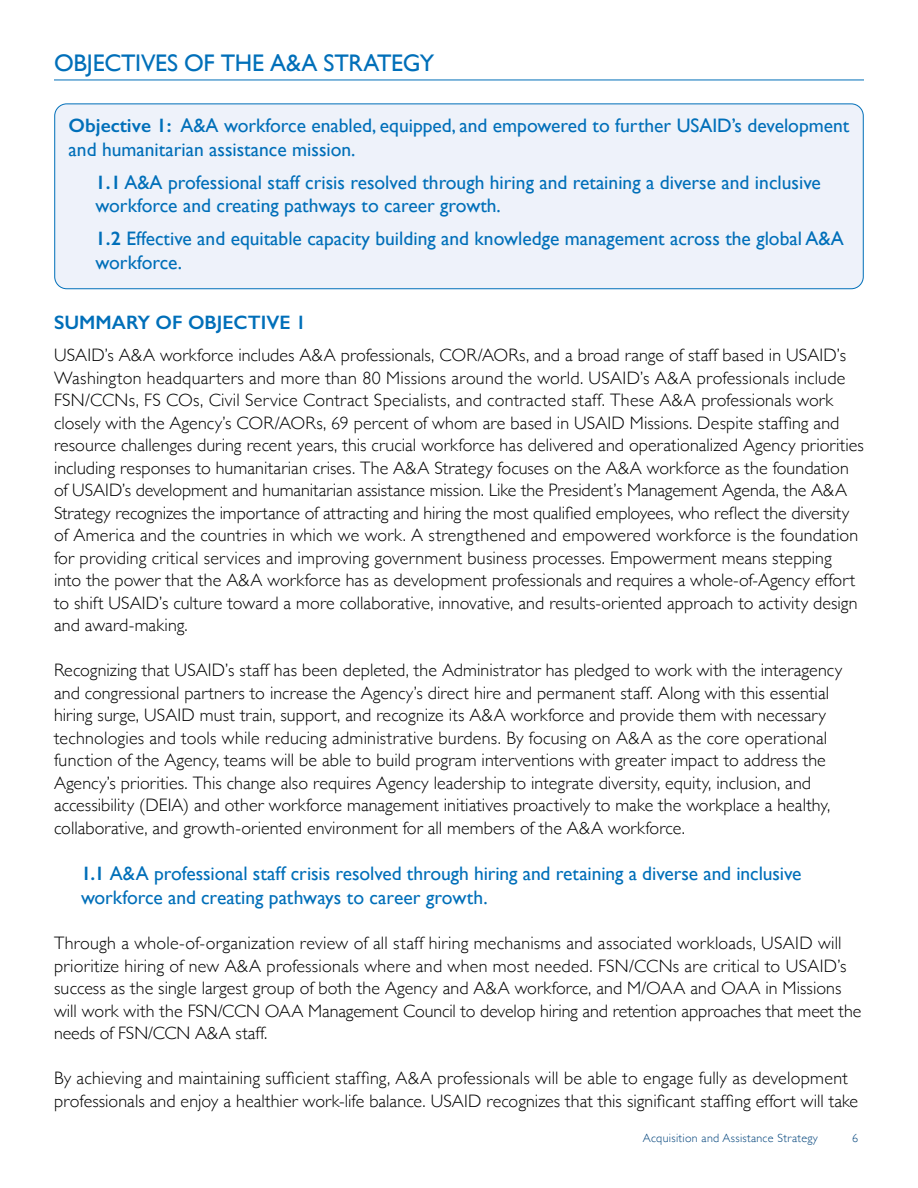
<style>
.page{position:relative;width:918px;height:1188px;background:#fff}
.page>*{position:absolute;margin:0;border:0;box-sizing:border-box;transform-origin:0 0}
.t1{font:24px "Gill Sans";letter-spacing:-.01em;color:#006fb9}
.t2{font:19.5px/24px "Gill Sans";color:#006fb9}
.t3{font:600 19.5px "Gill Sans";color:#006fb9}
.t4{font:300 18px/22.5px "Gill Sans";letter-spacing:.005em;color:#000}
.t5{font:300 12px "Gill Sans";letter-spacing:.025em;color:#00437b}
.s1{font-weight:600}
</style>
<div class="page">
<hr style="left:54px;top:80px;width:810px;height:1px;background:#006fb9">
<div style="left:55px;top:104px;width:808px;height:185px;background:#eef2fa;border-radius:12px"></div>
<div style="left:54px;top:104px;width:810px;height:185px;border:1px solid #006fb9;border-radius:12px"></div>
<h1 class="t1" style="left:54px;top:48px;width:382px">OBJECTIVES OF THE A&amp;A STRATEGY</h1>
<p class="t2" style="left:69px;top:113px;width:782px"><span class="s1">Objective 1:</span> A&amp;A workforce enabled, equipped, and empowered to further USAID’s development and humanitarian assistance mission.</p>
<p class="t2" style="left:96px;top:170px;width:727px;line-height:23.4px"><span class="s1">1.1</span> A&amp;A professional staff crisis resolved through hiring and retaining a diverse and inclusive workforce and creating pathways to career growth.</p>
<p class="t2" style="left:96px;top:227px;width:750px;line-height:23.4px"><span class="s1">1.2</span> Effective and equitable capacity building and knowledge management across the global A&amp;A workforce.</p>
<h3 class="t3" style="left:54px;top:310px;width:254px">SUMMARY OF OBJECTIVE 1</h3>
<p class="t4" style="left:54px;top:343px;width:811px">USAID’s A&amp;A workforce includes A&amp;A professionals, COR/AORs, and a broad range of staff based in USAID’s Washington headquarters and more than 80 Missions around the world. USAID’s A&amp;A professionals include FSN/CCNs, FS COs, Civil Service Contract Specialists, and contracted staff. These A&amp;A professionals work closely with the Agency’s COR/AORs, 69 percent of whom are based in USAID Missions. Despite staffing and resource challenges during recent years, this crucial workforce has delivered and operationalized Agency priorities including responses to humanitarian crises. The A&amp;A Strategy focuses on the A&amp;A workforce as the foundation of USAID’s development and humanitarian assistance mission. Like the President’s Management Agenda, the A&amp;A Strategy recognizes the importance of attracting and hiring the most qualified employees, who reflect the diversity of America and the countries in which we work. A strengthened and empowered workforce is the foundation for providing critical services and improving government business processes. Empowerment means stepping<br>into the power that the A&amp;A workforce has as development professionals and requires a whole-of-Agency effort to shift USAID’s culture toward a more collaborative, innovative, and results-oriented approach to activity design and award-making.</p>
<p class="t4" style="left:54px;top:658px;width:790px">Recognizing that USAID’s staff has been depleted, the Administrator has pledged to work with the interagency and congressional partners to increase the Agency’s direct hire and permanent staff. Along with this essential hiring surge, USAID must train, support, and recognize its A&amp;A workforce and provide them with necessary technologies and tools while reducing administrative burdens. By focusing on A&amp;A as the core operational function of the Agency, teams will be able to build program interventions with greater impact to address the Agency’s priorities. This change also requires Agency leadership to integrate diversity, equity, inclusion, and accessibility (DEIA) and other workforce management initiatives proactively to make the workplace a healthy, collaborative, and growth-oriented environment for all members of the A&amp;A workforce.</p>
<h3 class="t2" style="left:81px;top:861px;width:722px"><span class="s1">1.1</span> A&amp;A professional staff crisis resolved through hiring and retaining a diverse and inclusive workforce and creating pathways to career growth.</h3>
<p class="t4" style="left:54px;top:931px;width:809px">Through a whole-of-organization review of all staff hiring mechanisms and associated workloads, USAID will prioritize hiring of new A&amp;A professionals where and when most needed. FSN/CCNs are critical to USAID’s success as the single largest group of both the Agency and A&amp;A workforce, and M/OAA and OAA in Missions will work with the FSN/CCN OAA Management Council to develop hiring and retention approaches that meet the needs of FSN/CCN A&amp;A staff.</p>
<p class="t4" style="left:54px;top:1066px;width:806px">By achieving and maintaining sufficient staffing, A&amp;A professionals will be able to engage fully as development professionals and enjoy a healthier work-life balance. USAID recognizes that this significant staffing effort will take</p>
<p class="t5" style="left:852px;top:1129px;width:7px">6</p>
<p class="t5" style="left:643px;top:1129px;width:177px">Acquisition and Assistance Strategy</p>
</div>
